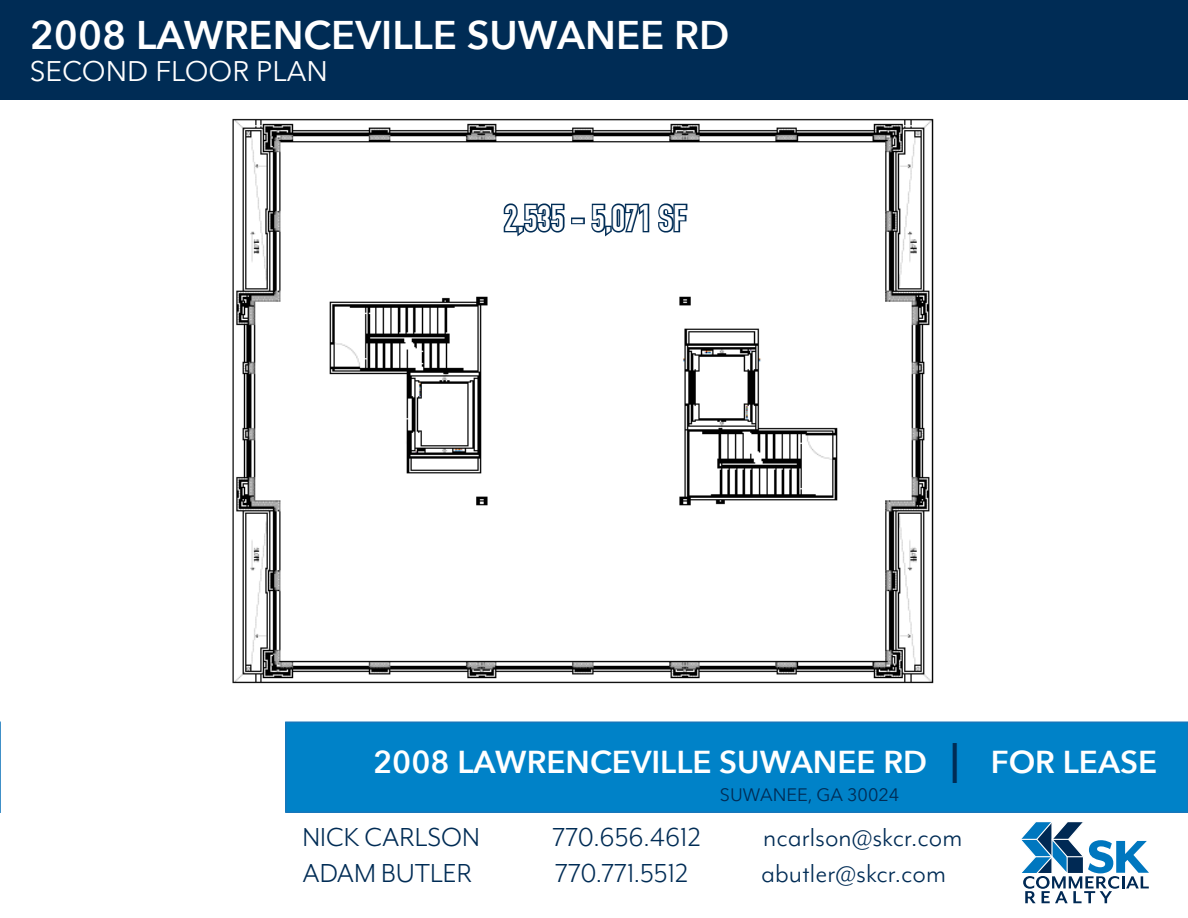
<style>
.page{position:relative;width:1188px;height:918px;background:#fff}
.page>*{position:absolute;margin:0;border:0;box-sizing:border-box;transform-origin:0 0}
.t1{font:600 39.9px "Avenir Next";color:#fff}
.t2{font:700 36px "DIN Condensed";color:#fff}
.t3{font:600 31.65px "Avenir Next";color:#fff}
.t4{font:30px "Mr Eaves Mod OT";color:#002c55}
.t5{font:28.35px "Avenir Next";color:#fff}
.t6{font:18px "Avenir Next";color:#002c55}
.s1{font-size:39.9px;color:#002c55}
</style>
<div class="page">
<svg style="left:0;top:722px;width:1px;height:91px"></svg>
<div style="left:286px;top:722px;width:902px;height:90px;background:#0082c8"></div>
<div style="left:285px;top:722px;width:903px;height:91px;border:2px solid #1777bb"></div>
<div style="left:0;top:0;width:1188px;height:100px;background:#002c55"></div>
<svg style="left:1021px;top:822px;width:128px;height:81px"></svg>
<img style="left:232px;top:118px;width:702px;height:566px">
<svg style="left:501px;top:201px;width:66px;height:37px"></svg>
<div style="left:571px;top:218px;width:14px;height:6px;border:3px solid #002c55"></div>
<svg style="left:590px;top:201px;width:99px;height:37px"></svg>
<p class="t1" style="left:30px;top:1px;width:701px">2008 LAWRENCEVILLE SUWANEE RD</p>
<p class="t5" style="left:30px;top:47px;width:300px">SECOND FLOOR PLAN</p>
<p class="t2" style="left:504px;top:197px;width:184px">2,535 - 5,071 SF</p>
<p class="t3" style="left:373px;top:734px;width:786px">2008 LAWRENCEVILLE SUWANEE RD <span class="s1">|</span> FOR LEASE</p>
<p class="t6" style="left:720px;top:780px;width:181px">SUWANEE, GA 30024</p>
<p class="t4" style="left:302px;top:821px;width:179px">NICK CARLSON</p>
<p class="t4" style="left:552px;top:821px;width:150px">770.656.4612</p>
<p class="t4" style="left:763px;top:821px;width:201px">ncarlson@skcr.com</p>
<p class="t4" style="left:302px;top:857px;width:171px">ADAM BUTLER</p>
<p class="t4" style="left:555px;top:857px;width:135px">770.771.5512</p>
<p class="t4" style="left:761px;top:857px;width:186px">abutler@skcr.com</p>
</div>
